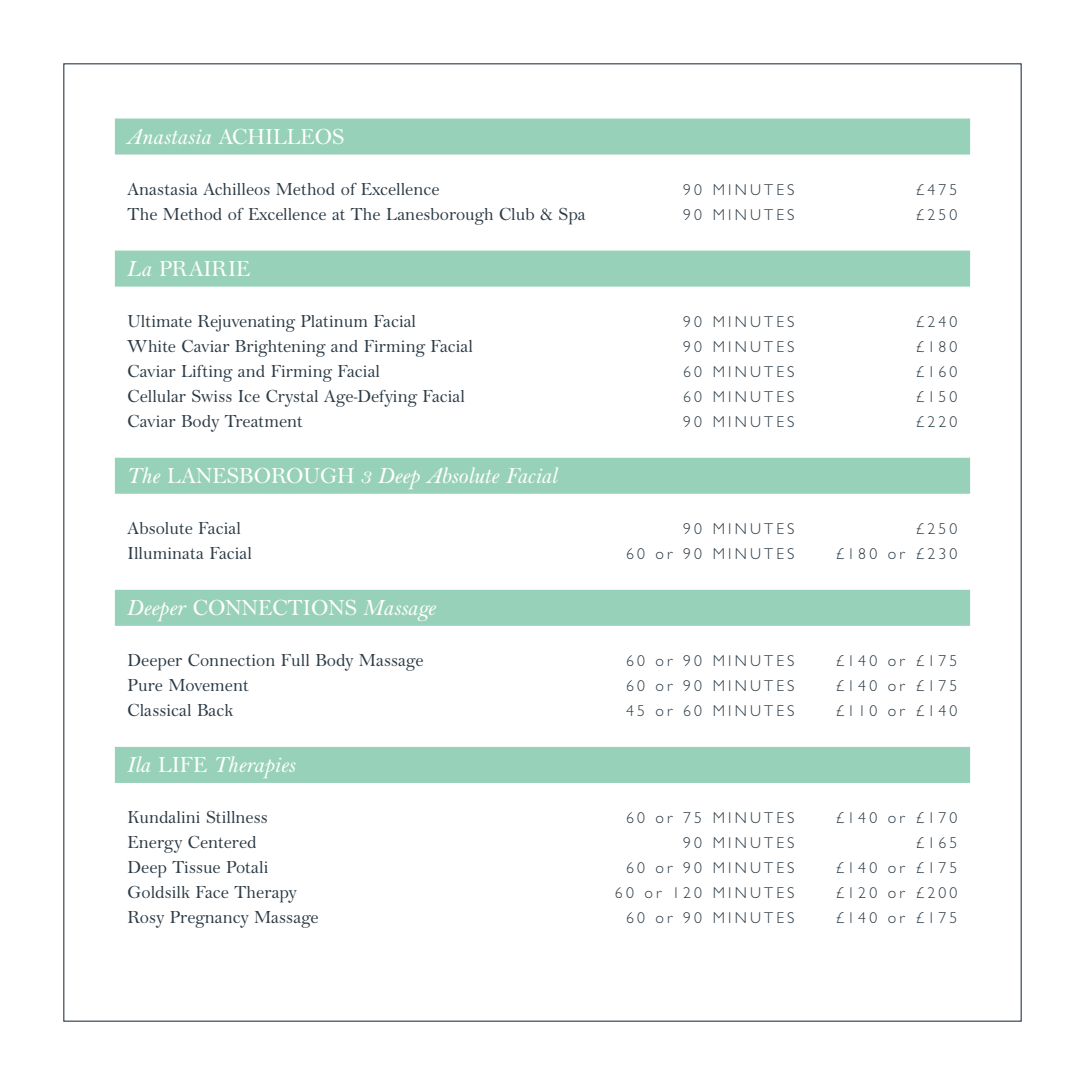
<style>
.page{position:relative;width:1085px;height:1085px;background:#fff}
.page>*{position:absolute;margin:0;border:0;box-sizing:border-box;transform-origin:0 0}
.t1{font:italic 22.5px "Bell";color:#fff}
.t2{font:500 22.5px "Bell";color:#fff}
.t3{font:500 18px "Bell";color:#2b3a45}
.t4{font:300 15.75px "Gill Sans";letter-spacing:.2em;color:#2b3a45}
.s1{font-weight:500;font-style:normal}
.s2{font-weight:400;font-style:italic}
</style>
<div class="page">
<div style="left:63px;top:63px;width:958px;height:958px;background:#fff;border:1px solid #2b3a45"></div>
<div style="left:115px;top:118px;width:854px;height:36px;background:#98d1ba"></div>
<div style="left:115px;top:250px;width:854px;height:36px;background:#98d1ba"></div>
<div style="left:115px;top:457px;width:854px;height:36px;background:#98d1ba"></div>
<div style="left:115px;top:589px;width:854px;height:36px;background:#98d1ba"></div>
<div style="left:115px;top:746px;width:854px;height:36px;background:#98d1ba"></div>
<p class="t1" style="left:128px;top:124px;width:218px">Anastasia <span class="s1">ACHILLEOS</span></p>
<p class="t3" style="left:128px;top:179px;width:313px">Anastasia Achilleos Method of Excellence</p>
<p class="t4" style="left:683px;top:180px;width:113px">90 MINUTES</p>
<p class="t4" style="left:915px;top:180px;width:43px">£475</p>
<p class="t3" style="left:128px;top:204px;width:459px">The Method of Excellence at The Lanesborough Club &amp; Spa</p>
<p class="t4" style="left:683px;top:205px;width:113px">90 MINUTES</p>
<p class="t4" style="left:915px;top:205px;width:43px">£250</p>
<p class="t2" style="left:128px;top:256px;width:124px"><span class="s2">La</span> PRAIRIE</p>
<p class="t3" style="left:128px;top:311px;width:290px">Ultimate Rejuvenating Platinum Facial</p>
<p class="t4" style="left:683px;top:312px;width:113px">90 MINUTES</p>
<p class="t4" style="left:915px;top:312px;width:43px">£240</p>
<p class="t3" style="left:128px;top:336px;width:347px">White Caviar Brightening and Firming Facial</p>
<p class="t4" style="left:683px;top:337px;width:113px">90 MINUTES</p>
<p class="t4" style="left:915px;top:337px;width:43px">£180</p>
<p class="t3" style="left:128px;top:361px;width:254px">Caviar Lifting and Firming Facial</p>
<p class="t4" style="left:683px;top:362px;width:113px">60 MINUTES</p>
<p class="t4" style="left:915px;top:362px;width:43px">£160</p>
<p class="t3" style="left:128px;top:386px;width:339px">Cellular Swiss Ice Crystal Age-Defying Facial</p>
<p class="t4" style="left:683px;top:387px;width:113px">60 MINUTES</p>
<p class="t4" style="left:915px;top:387px;width:43px">£150</p>
<p class="t3" style="left:128px;top:411px;width:177px">Caviar Body Treatment</p>
<p class="t4" style="left:683px;top:412px;width:113px">90 MINUTES</p>
<p class="t4" style="left:915px;top:412px;width:43px">£220</p>
<p class="t1" style="left:128px;top:463px;width:431px">The <span class="s1">LANESBOROUGH</span> 3 Deep Absolute Facial</p>
<p class="t3" style="left:128px;top:518px;width:115px">Absolute Facial</p>
<p class="t4" style="left:683px;top:519px;width:113px">90 MINUTES</p>
<p class="t4" style="left:915px;top:519px;width:43px">£250</p>
<p class="t3" style="left:128px;top:543px;width:126px">Illuminata Facial</p>
<p class="t4" style="left:626px;top:544px;width:170px">60 or 90 MINUTES</p>
<p class="t4" style="left:835px;top:544px;width:123px">£180 or £230</p>
<p class="t1" style="left:128px;top:595px;width:310px">Deeper <span class="s1">CONNECTIONS</span> Massage</p>
<p class="t3" style="left:128px;top:650px;width:297px">Deeper Connection Full Body Massage</p>
<p class="t4" style="left:626px;top:651px;width:170px">60 or 90 MINUTES</p>
<p class="t4" style="left:835px;top:651px;width:123px">£140 or £175</p>
<p class="t3" style="left:128px;top:675px;width:122px">Pure Movement</p>
<p class="t4" style="left:626px;top:676px;width:170px">60 or 90 MINUTES</p>
<p class="t4" style="left:835px;top:676px;width:123px">£140 or £175</p>
<p class="t3" style="left:128px;top:700px;width:107px">Classical Back</p>
<p class="t4" style="left:626px;top:701px;width:170px">45 or 60 MINUTES</p>
<p class="t4" style="left:835px;top:701px;width:123px">£110 or £140</p>
<p class="t1" style="left:128px;top:752px;width:170px">Ila <span class="s1">LIFE</span> Therapies</p>
<p class="t3" style="left:128px;top:807px;width:141px">Kundalini Stillness</p>
<p class="t4" style="left:626px;top:808px;width:170px">60 or 75 MINUTES</p>
<p class="t4" style="left:835px;top:808px;width:123px">£140 or £170</p>
<p class="t3" style="left:128px;top:832px;width:130px">Energy Centered</p>
<p class="t4" style="left:683px;top:833px;width:113px">90 MINUTES</p>
<p class="t4" style="left:915px;top:833px;width:43px">£165</p>
<p class="t3" style="left:128px;top:857px;width:142px">Deep Tissue Potali</p>
<p class="t4" style="left:626px;top:858px;width:170px">60 or 90 MINUTES</p>
<p class="t4" style="left:835px;top:858px;width:123px">£140 or £175</p>
<p class="t3" style="left:128px;top:882px;width:170px">Goldsilk Face Therapy</p>
<p class="t4" style="left:615px;top:883px;width:181px">60 or 120 MINUTES</p>
<p class="t4" style="left:835px;top:883px;width:123px">£120 or £200</p>
<p class="t3" style="left:128px;top:907px;width:193px">Rosy Pregnancy Massage</p>
<p class="t4" style="left:626px;top:908px;width:170px">60 or 90 MINUTES</p>
<p class="t4" style="left:835px;top:908px;width:123px">£140 or £175</p>
</div>
